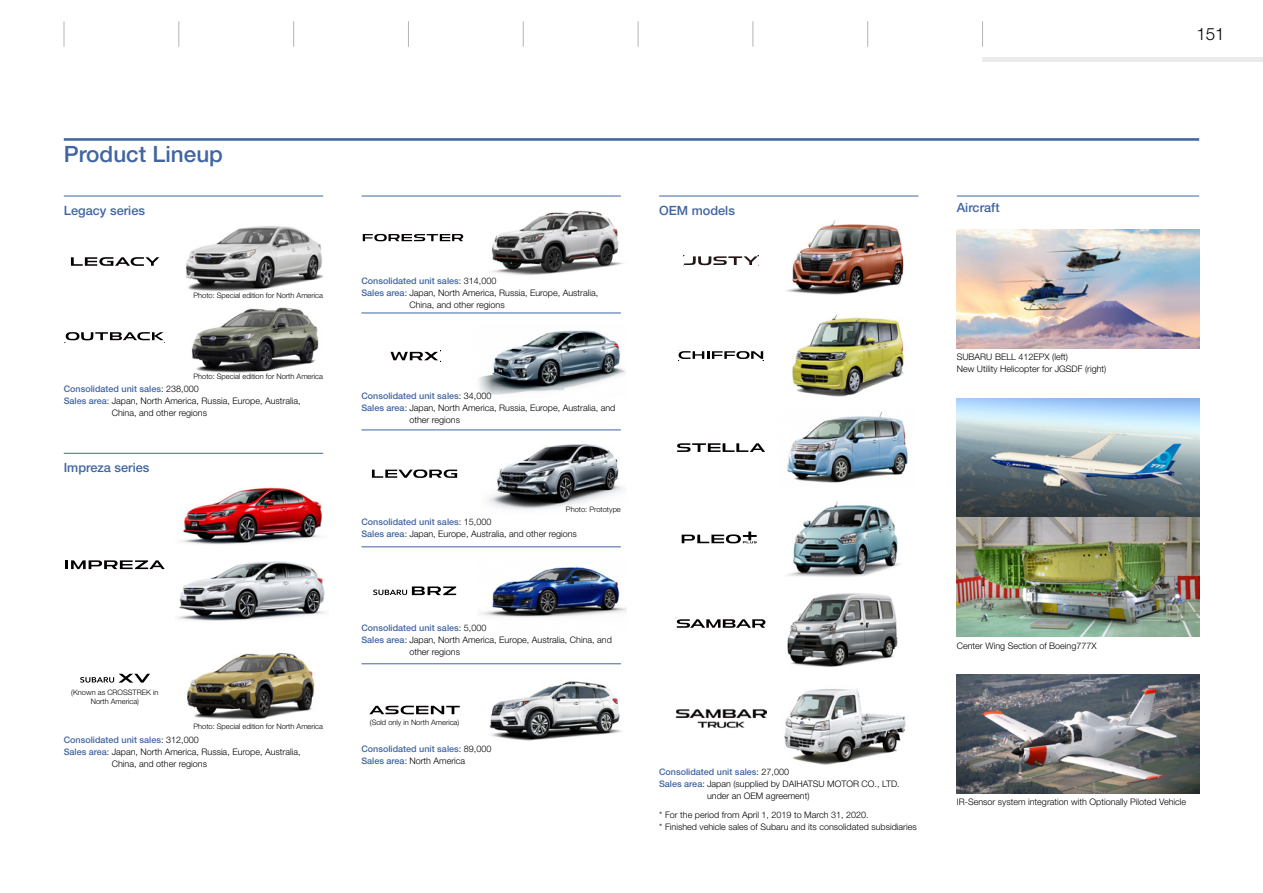
<style>
.page{position:relative;width:1263px;height:893px;background:#fff}
.page>*{position:absolute;margin:0;border:0;box-sizing:border-box;transform-origin:0 0}
.t1{font:500 22.5px "Helvetica Neue LT Std";color:#4065a2}
.t2{font:300 16.95px "Helvetica Neue LT Std";color:#000}
.t3{font:500 12.75px "Helvetica Neue LT Std";color:#4065a2}
.t4{font:300 9px/12px "Helvetica Neue LT Std";color:#000}
.t5{font:500 9px/12px "Helvetica Neue LT Std";color:#4065a2}
.t6{font:300 7.5px/9px "Helvetica Neue LT Std";color:#000;text-align:center}
.s1{font-weight:300;color:#000}
.s2{font-weight:500;color:#4065a2}
</style>
<div class="page">
<div style="left:982px;top:57px;width:281px;height:5px;background:#ebebeb"></div>
<svg style="left:64px;top:21px;width:1px;height:26px"></svg>
<svg style="left:179px;top:21px;width:1px;height:26px"></svg>
<svg style="left:293px;top:21px;width:1px;height:26px"></svg>
<svg style="left:408px;top:21px;width:1px;height:26px"></svg>
<svg style="left:523px;top:21px;width:1px;height:26px"></svg>
<svg style="left:638px;top:21px;width:1px;height:26px"></svg>
<svg style="left:753px;top:21px;width:1px;height:26px"></svg>
<svg style="left:867px;top:21px;width:1px;height:26px"></svg>
<svg style="left:982px;top:21px;width:1px;height:26px"></svg>
<img style="left:187px;top:653px;width:128px;height:67px">
<img style="left:191px;top:307px;width:128px;height:66px">
<img style="left:186px;top:226px;width:138px;height:66px">
<img style="left:177px;top:487px;width:148px;height:134px">
<hr style="left:64px;top:196px;width:259px;height:1px;background:#4065a2">
<hr style="left:957px;top:196px;width:242px;height:1px;background:#4065a2">
<hr style="left:659px;top:196px;width:259px;height:1px;background:#4065a2">
<hr style="left:64px;top:453px;width:259px;height:1px;background:#4065a2">
<img style="left:784px;top:688px;width:122px;height:77px">
<img style="left:492px;top:210px;width:131px;height:65px">
<hr style="left:361px;top:196px;width:260px;height:1px;background:#4065a2">
<img style="left:479px;top:330px;width:147px;height:65px">
<hr style="left:361px;top:313px;width:260px;height:1px;background:#4065a2">
<img style="left:488px;top:444px;width:135px;height:65px">
<hr style="left:361px;top:429px;width:260px;height:1px;background:#4065a2">
<img style="left:480px;top:566px;width:146px;height:51px">
<hr style="left:361px;top:546px;width:260px;height:1px;background:#4065a2">
<img style="left:489px;top:681px;width:132px;height:60px">
<hr style="left:361px;top:663px;width:260px;height:1px;background:#4065a2">
<img style="left:957px;top:230px;width:242px;height:119px">
<img style="left:957px;top:399px;width:242px;height:238px">
<img style="left:957px;top:674px;width:242px;height:119px">
<img style="left:787px;top:593px;width:111px;height:74px">
<img style="left:787px;top:501px;width:113px;height:76px">
<img style="left:787px;top:412px;width:121px;height:71px">
<img style="left:792px;top:314px;width:112px;height:83px">
<img style="left:786px;top:220px;width:118px;height:75px">
<svg style="left:390px;top:351px;width:48px;height:10px"></svg>
<svg style="left:676px;top:619px;width:90px;height:9px"></svg>
<svg style="left:677px;top:443px;width:88px;height:9px"></svg>
<svg style="left:373px;top:586px;width:83px;height:9px"></svg>
<svg style="left:80px;top:673px;width:70px;height:10px"></svg>
<svg style="left:369px;top:706px;width:91px;height:9px"></svg>
<svg style="left:678px;top:350px;width:86px;height:10px"></svg>
<svg style="left:65px;top:560px;width:100px;height:9px"></svg>
<svg style="left:684px;top:256px;width:74px;height:10px"></svg>
<svg style="left:70px;top:257px;width:90px;height:9px"></svg>
<svg style="left:372px;top:469px;width:85px;height:9px"></svg>
<svg style="left:65px;top:332px;width:99px;height:9px"></svg>
<img style="left:676px;top:709px;width:90px;height:19px">
<hr style="left:64px;top:138px;width:1135px;height:3px;background:#4065a2">
<svg style="left:362px;top:234px;width:101px;height:7px"></svg>
<svg style="left:682px;top:531px;width:75px;height:12px"></svg>
<h2 class="t2" style="left:1196px;top:23px;width:30px">151</h2>
<h1 class="t1" style="left:64px;top:141px;width:161px">Product Lineup</h1>
<h3 class="t3" style="left:64px;top:203px;width:83px">Legacy series</h3>
<h3 class="t3" style="left:659px;top:203px;width:77px">OEM models</h3>
<p class="t6" style="left:193px;top:290px;width:131px">Photo: Special edition for North America</p>
<p class="t6" style="left:193px;top:372px;width:131px">Photo: Special edition for North America</p>
<p class="t5" style="left:64px;top:383px;width:136px">Consolidated unit sales<span class="s1">: 238,000</span></p>
<p class="t4" style="left:64px;top:395px;width:238px"><span class="s2">Sales area</span>: Japan, North America, Russia, Europe, Australia,</p>
<p class="t4" style="left:112px;top:407px;width:97px">China, and other regions</p>
<h3 class="t3" style="left:64px;top:460px;width:87px">Impreza series</h3>
<p class="t6" style="left:71px;top:688px;width:89px">(Known as CROSSTREK in<br>North America)</p>
<p class="t6" style="left:193px;top:722px;width:131px">Photo: Special edition for North America</p>
<p class="t5" style="left:64px;top:733px;width:136px">Consolidated unit sales<span class="s1">: 312,000</span></p>
<p class="t4" style="left:64px;top:745px;width:238px"><span class="s2">Sales area</span>: Japan, North America, Russia, Europe, Australia,</p>
<p class="t4" style="left:112px;top:757px;width:97px">China, and other regions</p>
<p class="t5" style="left:361px;top:275px;width:136px">Consolidated unit sales<span class="s1">: 314,000</span></p>
<p class="t4" style="left:361px;top:287px;width:238px"><span class="s2">Sales area</span>: Japan, North America, Russia, Europe, Australia,</p>
<p class="t4" style="left:409px;top:299px;width:97px">China, and other regions</p>
<p class="t5" style="left:361px;top:390px;width:131px">Consolidated unit sales<span class="s1">: 34,000</span></p>
<p class="t4" style="left:361px;top:402px;width:255px"><span class="s2">Sales area</span>: Japan, North America, Russia, Europe, Australia, and</p>
<p class="t4" style="left:409px;top:414px;width:52px">other regions</p>
<p class="t6" style="left:566px;top:505px;width:56px">Photo: Prototype</p>
<p class="t4" style="left:361px;top:515px;width:217px"><span class="s2">Consolidated unit sales</span>: 15,000<br><span class="s2">Sales area</span>: Japan, Europe, Australia, and other regions</p>
<p class="t5" style="left:361px;top:622px;width:126px">Consolidated unit sales<span class="s1">: 5,000</span></p>
<p class="t4" style="left:361px;top:634px;width:252px"><span class="s2">Sales area</span>: Japan, North America, Europe, Australia, China, and</p>
<p class="t4" style="left:409px;top:646px;width:52px">other regions</p>
<p class="t6" style="left:370px;top:718px;width:91px">(Sold only in North America)</p>
<p class="t5" style="left:361px;top:743px;width:131px">Consolidated unit sales<span class="s1">: 89,000<br></span>Sales area<span class="s1">: North America</span></p>
<p class="t5" style="left:659px;top:766px;width:131px">Consolidated unit sales<span class="s1">: 27,000</span></p>
<p class="t4" style="left:659px;top:778px;width:242px"><span class="s2">Sales area</span>: Japan (supplied by DAIHATSU MOTOR CO., LTD.</p>
<p class="t4" style="left:707px;top:790px;width:104px">under an OEM agreement)</p>
<p class="t4" style="left:659px;top:808px;width:259px">* For the period from April 1, 2019 to March 31, 2020.<br>* Finished vehicle sales of Subaru and its consolidated subsidiaries</p>
<h3 class="t3" style="left:957px;top:199px;width:44px">Aircraft</h3>
<p class="t4" style="left:957px;top:351px;width:151px">SUBARU BELL 412EPX (left)<br>New Utility Helicopter for JGSDF (right)</p>
<p class="t4" style="left:957px;top:639px;width:141px">Center Wing Section of Boeing777X</p>
<p class="t4" style="left:957px;top:795px;width:231px">IR-Sensor system integration with Optionally Piloted Vehicle</p>
</div>
